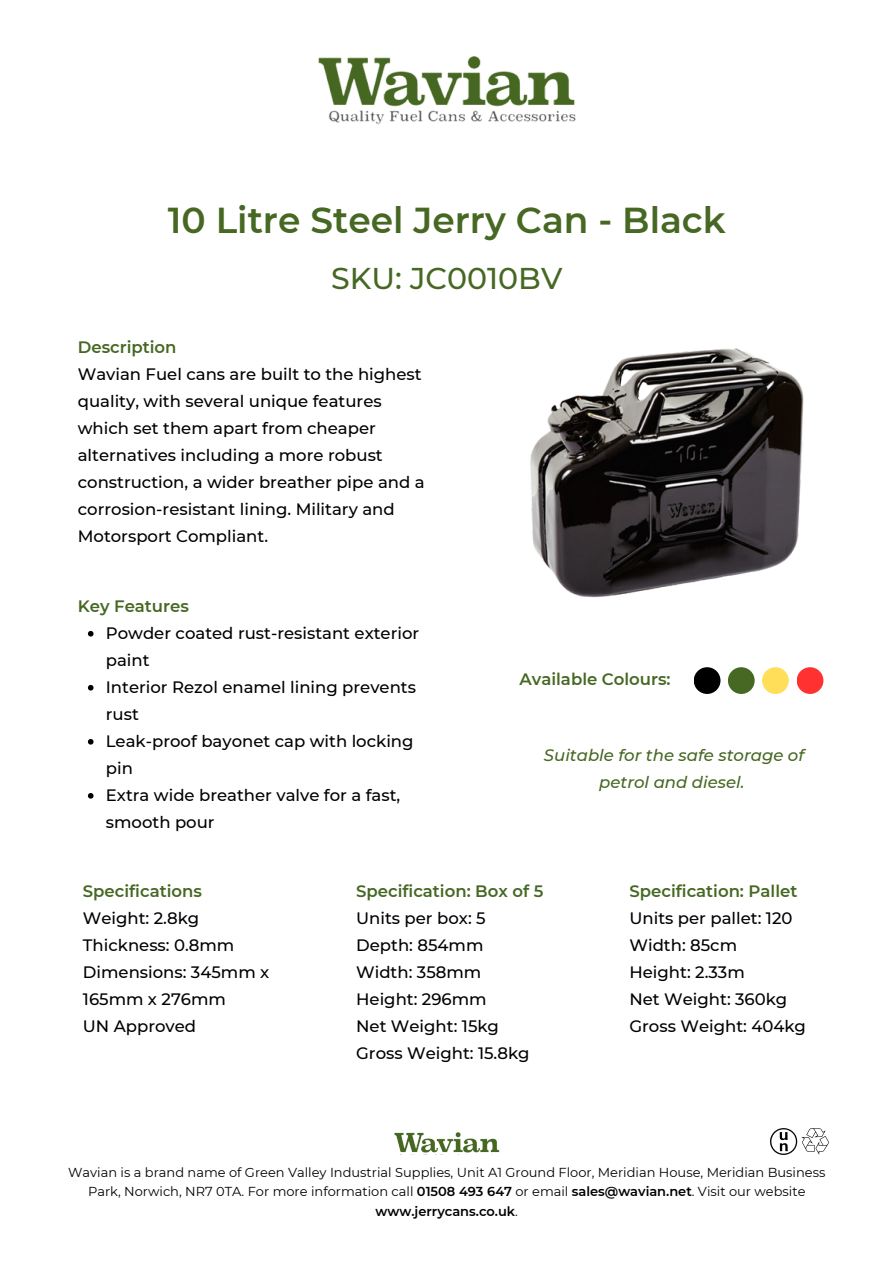
<style>
.page{position:relative;width:894px;height:1264px;background:#fff}
.page>*{position:absolute;margin:0;border:0;box-sizing:border-box;transform-origin:0 0}
.t1{font:600 36px "Montserrat";color:#466823}
.t2{font:500 30px "Montserrat";color:#466823}
.t3{font:500 16.5px/27px "Montserrat";color:#000}
.t4{font:italic 500 16.5px/27px "Montserrat";color:#466823;text-align:center}
.t5{font:600 16.5px "Montserrat";color:#466823}
.t6{font:12.9px/19.5px "Montserrat";color:#000;text-align:center}
.s1{font-weight:600;color:#466823}
.s2{font-weight:600}
</style>
<div class="page">
<img style="left:530px;top:348px;width:274px;height:250px">
<div style="left:693px;top:667px;width:27px;height:27px;background:#000;border-radius:50%"></div>
<div style="left:727px;top:667px;width:27px;height:27px;background:#466823;border-radius:50%"></div>
<div style="left:761px;top:667px;width:27px;height:27px;background:#ffde59;border-radius:50%"></div>
<div style="left:796px;top:667px;width:27px;height:27px;background:#ff3131;border-radius:50%"></div>
<img style="left:318px;top:56px;width:258px;height:69px">
<img style="left:770px;top:1128px;width:27px;height:26px">
<img style="left:801px;top:1128px;width:26px;height:26px">
<img style="left:394px;top:1132px;width:106px;height:21px">
<svg style="left:88px;top:631px;width:5px;height:5px"></svg>
<svg style="left:88px;top:685px;width:5px;height:5px"></svg>
<svg style="left:88px;top:739px;width:5px;height:5px"></svg>
<svg style="left:88px;top:793px;width:5px;height:5px"></svg>
<h1 class="t1" style="left:168px;top:198px;width:559px">10 Litre Steel Jerry Can - Black</h1>
<h2 class="t2" style="left:331px;top:260px;width:233px">SKU: JC0010BV</h2>
<h3 class="t3" style="left:78px;top:333px;width:348px"><span class="s1">Description<br></span>Wavian Fuel cans are built to the highest quality, with several unique features which set them apart from cheaper alternatives including a more robust construction, a wider breather pipe and a corrosion-resistant lining. Military and Motorsport Compliant.</h3>
<p class="t5" style="left:78px;top:596px;width:113px">Key Features</p>
<p class="t3" style="left:106px;top:619px;width:315px">Powder coated rust-resistant exterior paint</p>
<p class="t3" style="left:106px;top:673px;width:311px">Interior Rezol enamel lining prevents rust</p>
<p class="t3" style="left:106px;top:727px;width:309px">Leak-proof bayonet cap with locking pin</p>
<h3 class="t3" style="left:106px;top:781px;width:296px">Extra wide breather valve for a fast, smooth pour</h3>
<h3 class="t5" style="left:519px;top:669px;width:153px">Available Colours:</h3>
<h3 class="t4" style="left:544px;top:741px;width:262px">Suitable for the safe storage of petrol and diesel.</h3>
<h3 class="t3" style="left:83px;top:877px;width:188px"><span class="s1">Specifications<br></span>Weight: 2.8kg<br>Thickness: 0.8mm<br>Dimensions: 345mm x<br>165mm x 276mm<br>UN Approved</h3>
<h3 class="t3" style="left:356px;top:877px;width:189px"><span class="s1">Specification: Box of 5<br></span>Units per box: 5<br>Depth: 854mm<br>Width: 358mm<br>Height: 296mm<br>Net Weight: 15kg<br>Gross Weight: 15.8kg</h3>
<h3 class="t3" style="left:629px;top:877px;width:178px"><span class="s1">Specification: Pallet<br></span>Units per pallet: 120<br>Width: 85cm<br>Height: 2.33m<br>Net Weight: 360kg<br>Gross Weight: 404kg</h3>
<p class="t6" style="left:68px;top:1162px;width:758px">Wavian is a brand name of Green Valley Industrial Supplies, Unit A1 Ground Floor, Meridian House, Meridian Business<br>Park, Norwich, NR7 0TA. For more information call <span class="s2">01508 493 647</span> or email <span class="s2">sales@wavian.net</span>. Visit our website <span class="s2">www.jerrycans.co.uk</span>.</p>
</div>
